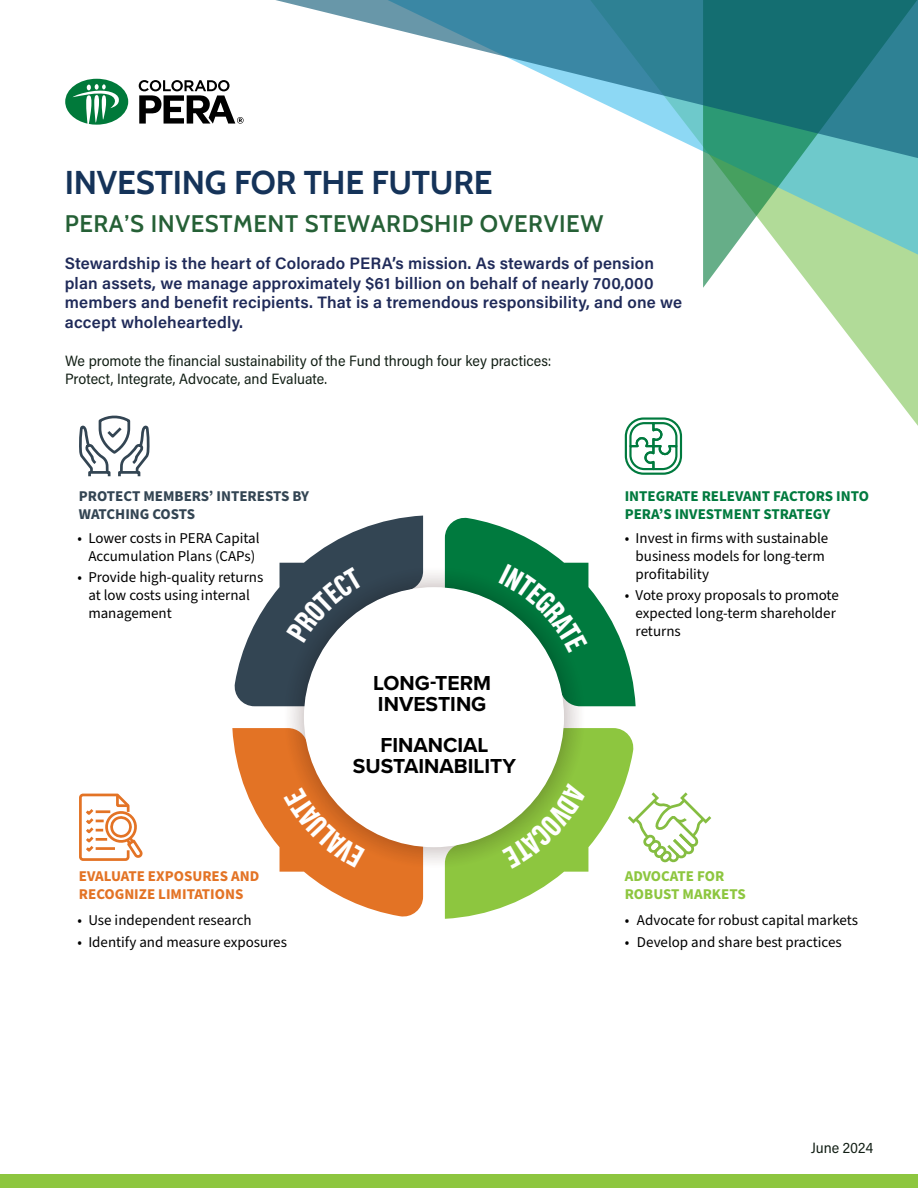
<style>
.page{position:relative;width:918px;height:1188px;background:#fff}
.page>*{position:absolute;margin:0;border:0;box-sizing:border-box;transform-origin:0 0}
.t1{font:33px "Cabin";letter-spacing:-.01em;color:#153359}
.Major_Header{font:24px "Cabin";letter-spacing:.025em;color:#256036}
.t2{font:700 21px/21px "Proxima Nova";color:#000;text-align:center}
.Subhead{font:600 16.5px/19.5px "Acumin Pro";letter-spacing:.01em;color:#1f2a59}
.t3{font:15px/18px "Source Sans Pro";color:#000}
.Body_Copy{font:15px/18px "Acumin Pro Semi Cond";color:#121f15}
.t4{font:700 15px/18px "Source Sans Pro";color:#007a3e}
.t5{font:700 15px/18px "Source Sans Pro";color:#e37325}
.t6{font:700 15px/18px "Source Sans Pro";color:#334553}
.t7{font:700 15px/18px "Source Sans Pro";color:#8dc63f}
</style>
<div class="page">
<svg style="left:812px;top:288px;width:106px;height:138px"></svg>
<svg style="left:703px;top:159px;width:215px;height:129px;background:#93cfaf"></svg>
<svg style="left:276px;top:0;width:642px;height:159px"></svg>
<svg style="left:65px;top:79px;width:63px;height:46px"></svg>
<svg style="left:139px;top:80px;width:105px;height:44px"></svg>
<div style="left:0;top:1174px;width:918px;height:14px;background:#8dc63f"></div>
<svg style="left:277px;top:561px;width:314px;height:313px"></svg>
<div style="left:304px;top:587px;width:260px;height:260px;background:#fff;border-radius:50%"></div>
<svg style="left:624px;top:417px;width:59px;height:58px"></svg>
<svg style="left:79px;top:416px;width:71px;height:61px"></svg>
<svg style="left:79px;top:793px;width:64px;height:68px"></svg>
<hr style="left:96px;top:847px;width:19px;height:3px;background:#e37325">
<svg style="left:445px;top:728px;width:267px;height:191px"></svg>
<svg style="left:445px;top:517px;width:191px;height:189px"></svg>
<svg style="left:234px;top:516px;width:189px;height:190px"></svg>
<svg style="left:232px;top:728px;width:191px;height:189px"></svg>
<h1 class="t1" style="left:65px;top:156px;width:429px">INVESTING FOR THE FUTURE</h1>
<h2 class="Major_Header" style="left:65px;top:204px;width:540px">PERA’S INVESTMENT STEWARDSHIP OVERVIEW</h2>
<h3 class="Subhead" style="left:65px;top:253px;width:619px">Stewardship is the heart of Colorado PERA’s mission. As stewards of pension plan assets, we manage approximately $61 billion on behalf of nearly 700,000 members and benefit recipients. That is a tremendous responsibility, and one we accept wholeheartedly.</h3>
<p class="Body_Copy" style="left:65px;top:351px;width:488px">We promote the financial sustainability of the Fund through four key practices:<br>Protect, Integrate, Advocate, and Evaluate.</p>
<p class="t6" style="left:79px;top:487px;width:232px">PROTECT MEMBERS’ INTERESTS BY<br>WATCHING COSTS</p>
<p class="t3" style="left:77px;top:529px;width:184px;text-align:center">• Lower costs in PERA Capital<br>Accumulation Plans (CAPs)</p>
<p class="t3" style="left:88px;top:569px;width:176px;text-indent:-11px">• Provide high-quality returns at low costs using internal management</p>
<p class="t5" style="left:79px;top:868px;width:182px">EVALUATE EXPOSURES AND<br>RECOGNIZE LIMITATIONS</p>
<p class="t3" style="left:77px;top:912px;width:176px">• Use independent research</p>
<p class="t3" style="left:77px;top:933px;width:211px">• Identify and measure exposures</p>
<h3 class="t2" style="left:373px;top:672px;width:120px;text-align:left">LONG-TERM<br>INVESTING</h3>
<h3 class="t2" style="left:353px;top:735px;width:165px">FINANCIAL<br>SUSTAINABILITY</h3>
<p class="t4" style="left:625px;top:487px;width:246px">INTEGRATE RELEVANT FACTORS INTO<br>PERA’S INVESTMENT STRATEGY</p>
<p class="t3" style="left:636px;top:529px;width:194px;text-indent:-11px">• Invest in firms with sustainable business models for long-term profitability</p>
<p class="t3" style="left:636px;top:587px;width:205px;text-indent:-11px">• Vote proxy proposals to promote expected long-term shareholder returns</p>
<p class="t7" style="left:625px;top:868px;width:123px">ADVOCATE FOR<br>ROBUST MARKETS</p>
<p class="t3" style="left:625px;top:910px;width:6px;line-height:21.5px">• •</p>
<p class="t3" style="left:637px;top:910px;width:223px;line-height:21.5px">Advocate for robust capital markets<br>Develop and share best practices</p>
<p class="Body_Copy" style="left:811px;top:1138px;width:63px">June 2024</p>
</div>
